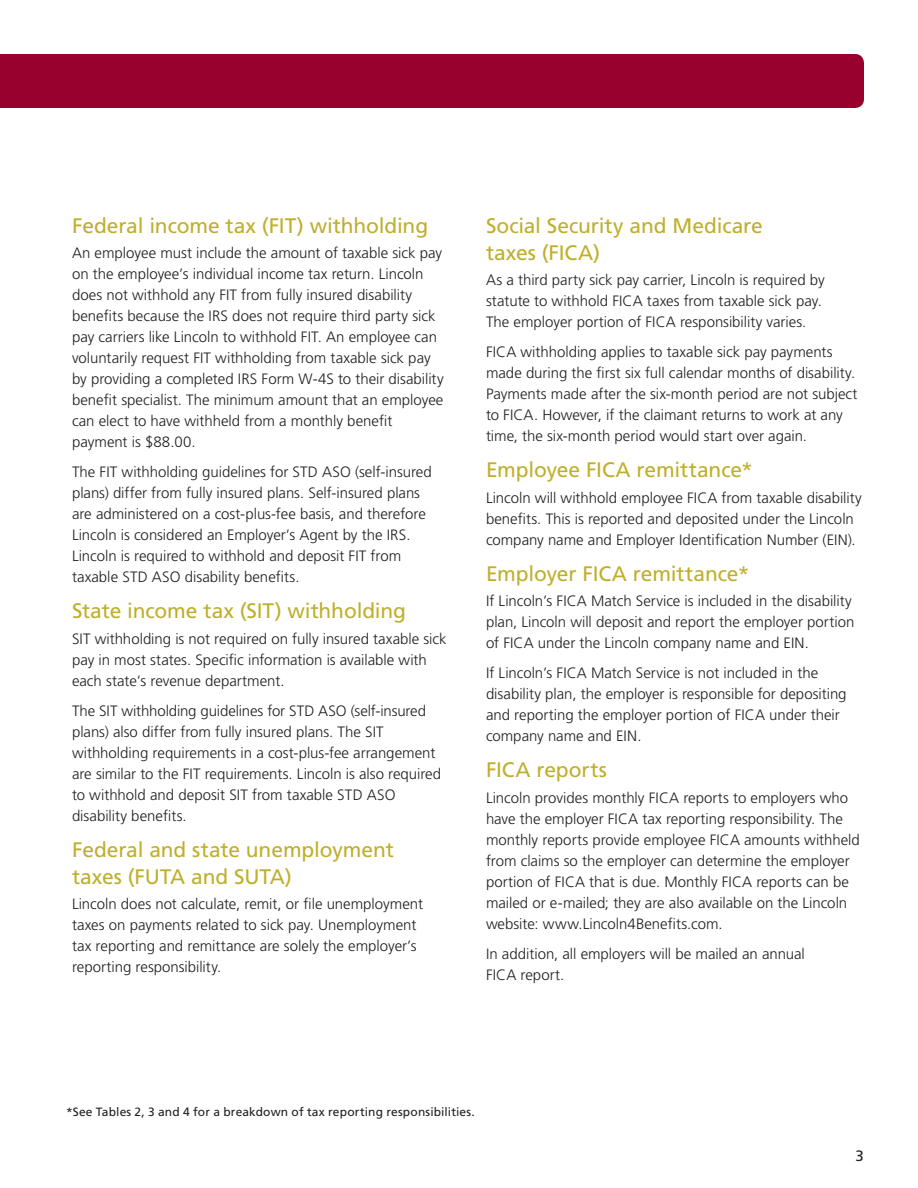
<style>
.page{position:relative;width:918px;height:1188px;background:#fff}
.page>*{position:absolute;margin:0;border:0;box-sizing:border-box;transform-origin:0 0}
.t1{font:21px/27px "Frutiger LT Std";letter-spacing:-.005em;color:#bfaf2b}
.t2{font:300 15px/21px "Frutiger LT Std";color:#231f20}
.t3{font:15px "Frutiger LT Std";color:#231f20}
.t4{font:12px "Frutiger LT Std";letter-spacing:.015em;color:#231f20}
</style>
<div class="page">
<div style="left:0;top:54px;width:864px;height:54px;background:#98012d"></div>
<h1 class="t1" style="left:72px;top:212px;width:358px">Federal income tax (FIT) withholding</h1>
<p class="t2" style="left:72px;top:243px;width:373px">An employee must include the amount of taxable sick pay on the employee’s individual income tax return. Lincoln does not withhold any FIT from fully insured disability benefits because the IRS does not require third party sick pay carriers like Lincoln to withhold FIT. An employee can voluntarily request FIT withholding from taxable sick pay by providing a completed IRS Form W-4S to their disability benefit specialist. The minimum amount that an employee can elect to have withheld from a monthly benefit payment is $88.00.</p>
<p class="t2" style="left:72px;top:462px;width:361px">The FIT withholding guidelines for STD ASO (self-insured plans) differ from fully insured plans. Self-insured plans are administered on a cost-plus-fee basis, and therefore Lincoln is considered an Employer’s Agent by the IRS.<br>Lincoln is required to withhold and deposit FIT from taxable STD ASO disability benefits.</p>
<h1 class="t1" style="left:72px;top:597px;width:336px">State income tax (SIT) withholding</h1>
<p class="t2" style="left:72px;top:628px;width:376px">SIT withholding is not required on fully insured taxable sick pay in most states. Specific information is available with each state’s revenue department.</p>
<p class="t2" style="left:72px;top:700px;width:371px">The SIT withholding guidelines for STD ASO (self-insured plans) also differ from fully insured plans. The SIT withholding requirements in a cost-plus-fee arrangement are similar to the FIT requirements. Lincoln is also required to withhold and deposit SIT from taxable STD ASO disability benefits.</p>
<h1 class="t1" style="left:72px;top:836px;width:324px">Federal and state unemployment taxes (FUTA and SUTA)</h1>
<p class="t2" style="left:72px;top:894px;width:353px">Lincoln does not calculate, remit, or file unemployment taxes on payments related to sick pay. Unemployment tax reporting and remittance are solely the employer’s reporting responsibility.</p>
<h1 class="t1" style="left:486px;top:212px;width:278px">Social Security and Medicare taxes (FICA)</h1>
<p class="t2" style="left:486px;top:270px;width:340px">As a third party sick pay carrier, Lincoln is required by statute to withhold FICA taxes from taxable sick pay.<br>The employer portion of FICA responsibility varies.</p>
<p class="t2" style="left:486px;top:342px;width:373px">FICA withholding applies to taxable sick pay payments made during the first six full calendar months of disability.<br>Payments made after the six-month period are not subject to FICA. However, if the claimant returns to work at any time, the six-month period would start over again.</p>
<h1 class="t1" style="left:486px;top:456px;width:268px">Employee FICA remittance*</h1>
<p class="t2" style="left:486px;top:487px;width:377px">Lincoln will withhold employee FICA from taxable disability benefits. This is reported and deposited under the Lincoln company name and Employer Identification Number (EIN).</p>
<h1 class="t1" style="left:486px;top:560px;width:265px">Employer FICA remittance*</h1>
<p class="t2" style="left:486px;top:591px;width:370px">If Lincoln’s FICA Match Service is included in the disability plan, Lincoln will deposit and report the employer portion of FICA under the Lincoln company name and EIN.</p>
<p class="t2" style="left:486px;top:663px;width:362px">If Lincoln’s FICA Match Service is not included in the disability plan, the employer is responsible for depositing and reporting the employer portion of FICA under their company name and EIN.</p>
<h1 class="t1" style="left:486px;top:756px;width:122px">FICA reports</h1>
<p class="t2" style="left:486px;top:787px;width:375px">Lincoln provides monthly FICA reports to employers who have the employer FICA tax reporting responsibility. The monthly reports provide employee FICA amounts withheld from claims so the employer can determine the employer portion of FICA that is due. Monthly FICA reports can be mailed or e-mailed; they are also available on the Lincoln website: www.Lincoln4Benefits.com.</p>
<p class="t2" style="left:486px;top:943px;width:320px">In addition, all employers will be mailed an annual<br>FICA report.</p>
<p class="t4" style="left:66px;top:1105px;width:410px">*See Tables 2, 3 and 4 for a breakdown of tax reporting responsibilities.</p>
<p class="t3" style="left:856px;top:1147px;width:10px">3</p>
</div>
